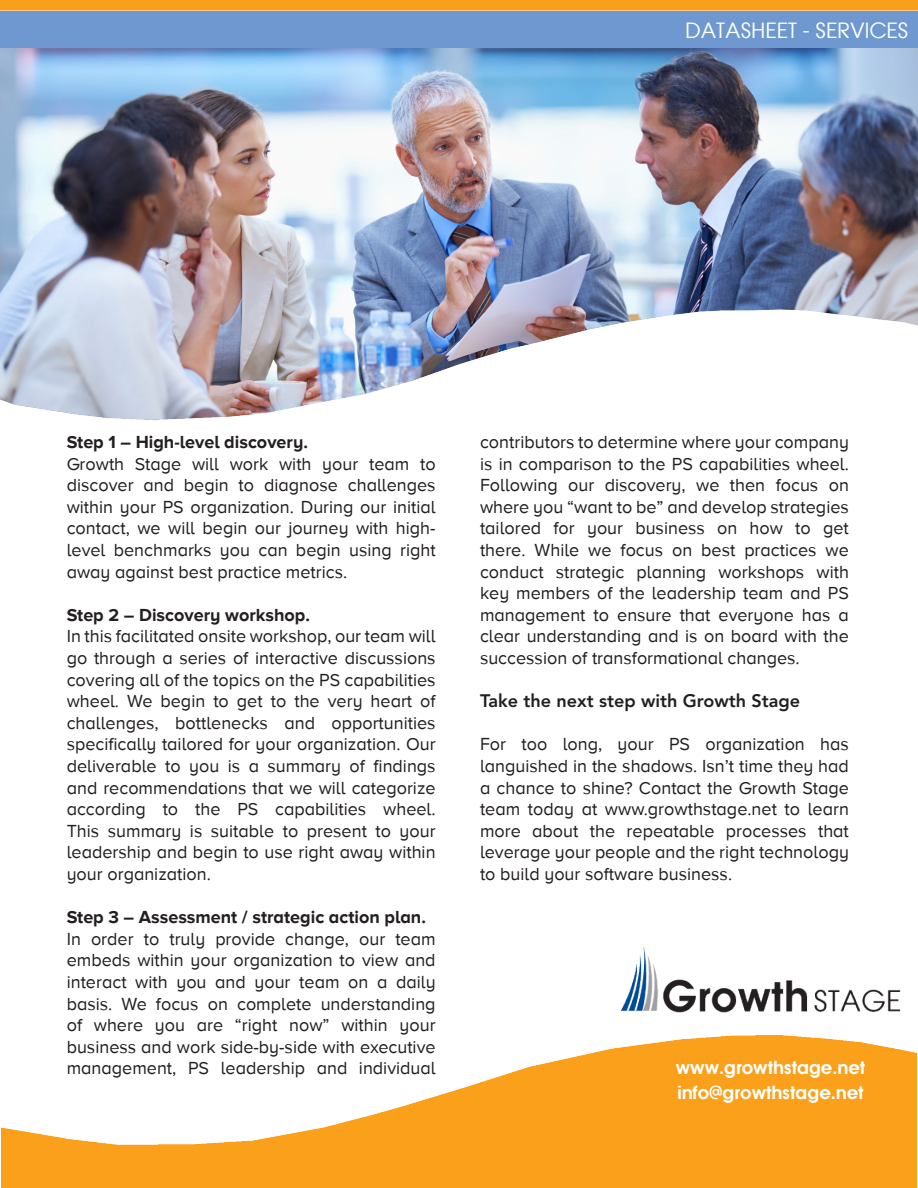
<style>
.page{position:relative;width:918px;height:1188px;background:#fff}
.page>*{position:absolute;margin:0;border:0;box-sizing:border-box;transform-origin:0 0}
.t1{font:21px "Atlanta";color:#fff}
.t2{font:18px/21.6px "Proxima Nova A";color:#231f20;text-align:justify}
.t3{font:700 18px "Proxima Nova A";color:#231f20}
.t4{font:600 18px "Atlanta";color:#fff}
.t5{font:800 18px "Avenir LT Std";color:#231f20}
</style>
<div class="page">
<img style="left:1px;top:1035px;width:916px;height:153px">
<img style="left:0;top:10px;width:918px;height:409px">
<div style="left:0;top:0;width:918px;height:10px;background:#f89f1c"></div>
<div style="left:0;top:11px;width:918px;height:37px;background:#6e98cf"></div>
<img style="left:621px;top:947px;width:280px;height:66px">
<p class="t1" style="left:685px;top:15px;width:225px">DATASHEET - SERVICES</p>
<p class="t3" style="left:67px;top:432px;width:243px">Step 1 – High-level discovery.</p>
<p class="t2" style="left:67px;top:453px;width:370px">Growth Stage will work with your team to discover and begin to diagnose challenges within your PS organization. During our initial contact, we will begin our journey with high&shy;level benchmarks you can begin using right away against best practice metrics.</p>
<p class="t3" style="left:67px;top:605px;width:245px">Step 2 – Discovery workshop.</p>
<p class="t2" style="left:67px;top:625px;width:370px">In this facilitated onsite workshop, our team will go through a series of interactive discussions covering all of the topics on the PS capabilities wheel. We begin to get to the very heart of challenges, bottlenecks and opportunities specifically tailored for your organization. Our deliverable to you is a summary of findings and recommendations that we will categorize according to the PS capabilities wheel.<br>This summary is suitable to present to your leadership and begin to use right away within your organization.</p>
<p class="t3" style="left:67px;top:907px;width:361px">Step 3 – Assessment / strategic action plan.</p>
<p class="t2" style="left:67px;top:928px;width:370px">In order to truly provide change, our team embeds within your organization to view and interact with you and your team on a daily basis. We focus on complete understanding of where you are “right now” within your business and work side-by-side with executive management, PS leadership and individual</p>
<p class="t2" style="left:480px;top:431px;width:370px">contributors to determine where your company is in comparison to the PS capabilities wheel.<br>Following our discovery, we then focus on where you “want to be” and develop strategies tailored for your business on how to get there. While we focus on best practices we conduct strategic planning workshops with key members of the leadership team and PS management to ensure that everyone has a clear understanding and is on board with the succession of transformational changes.</p>
<p class="t5" style="left:480px;top:690px;width:322px">Take the next step with Growth Stage</p>
<p class="t2" style="left:480px;top:733px;width:370px">For too long, your PS organization has languished in the shadows. Isn’t time they had a chance to shine? Contact the Growth Stage team today at www.growthstage.net to learn more about the repeatable processes that leverage your people and the right technology to build your software business.</p>
<p class="t4" style="left:676px;top:1054px;width:191px">www.growthstage.net</p>
<p class="t4" style="left:678px;top:1080px;width:188px">info@growthstage.net</p>
</div>
